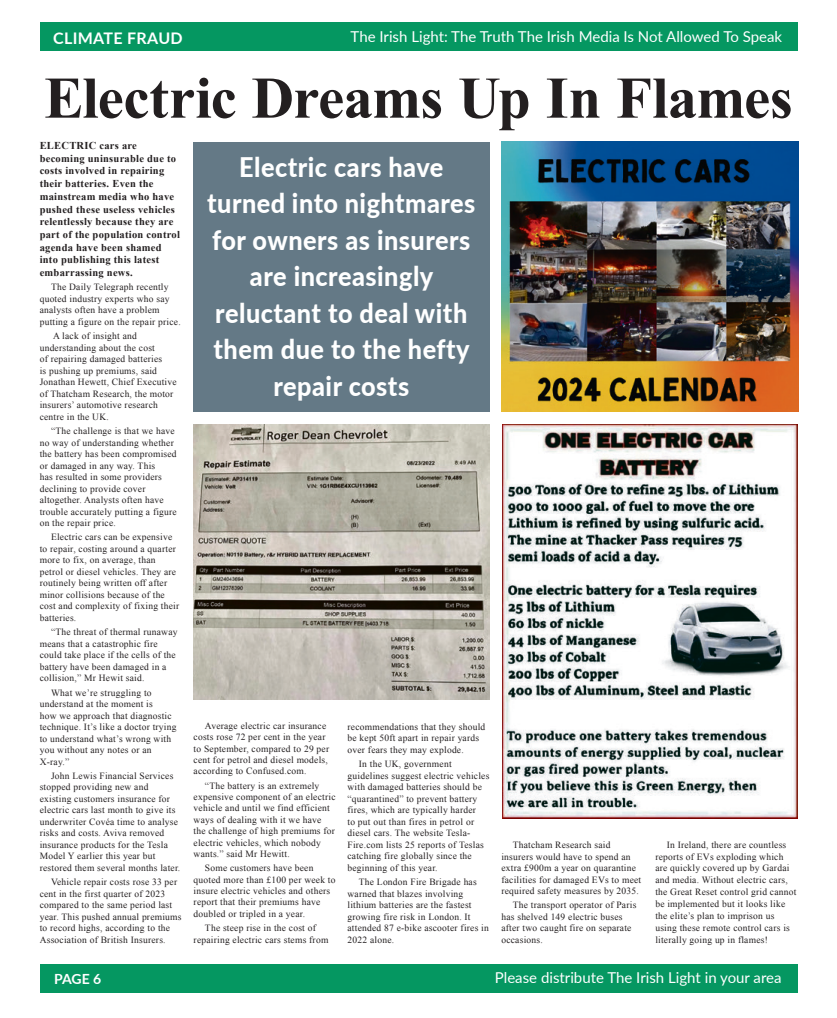
<style>
.page{position:relative;width:837px;height:1018px;background:#fff}
.page>*{position:absolute;margin:0;border:0;box-sizing:border-box;transform-origin:0 0}
.t1{font:700 59px "Times New Roman";letter-spacing:-.015em;color:#231f20}
.t2{font:800 27px/36.5px "Lato";letter-spacing:.02em;color:#fff;text-align:center;scale:.93 1}
.t3{font:700 16px "Lato";letter-spacing:.02em;color:#fff}
.t4{font:15px "Lato";color:#fff}
.t5{font:700 14px "Lato";color:#fff}
.t6{font:700 10.5px/12.7px "Times New Roman";letter-spacing:.025em;color:#231f20}
.t7{font:9.5px/11.5px "Times New Roman";letter-spacing:.025em;color:#231f20}
</style>
<div class="page">
<div style="left:40px;top:964px;width:757px;height:28px;background:#059761"></div>
<div style="left:40px;top:23px;width:757px;height:28px;background:#059761"></div>
<div style="left:193px;top:142px;width:296px;height:269px;background:#647986"></div>
<img style="left:501px;top:142px;width:296px;height:269px">
<img style="left:502px;top:424px;width:295px;height:394px">
<img style="left:193px;top:425px;width:296px;height:274px">
<h3 class="t3" style="left:53px;top:26px;width:131px">CLIMATE FRAUD</h3>
<h3 class="t4" style="left:350px;top:26px;width:433px">The Irish Light: The Truth The Irish Media Is Not Allowed To Speak</h3>
<h1 class="t1" style="left:44px;top:57px;width:749px">Electric Dreams Up In Flames</h1>
<h2 class="t2" style="left:207px;top:147px;width:290px">Electric cars have turned into nightmares for owners as insurers are increasingly reluctant to deal with them due to the hefty repair costs</h2>
<p class="t6" style="left:40px;top:139px;width:142px">ELECTRIC cars are becoming uninsurable due to costs involved in repairing their batteries. Even the mainstream media who have pushed these useless vehicles relentlessly because they are part of the population control agenda have been shamed into publishing this latest embarrassing news.</p>
<p class="t7" style="left:40px;top:281px;width:142px;text-indent:11px">The Daily Telegraph recently quoted industry experts who say analysts often have a problem putting a figure on the repair price.</p>
<p class="t7" style="left:40px;top:330px;width:138px;text-indent:13px">A lack of insight and understanding about the cost<br>of repairing damaged batteries<br>is pushing up premiums, said<br>Jonathan Hewett, Chief Executive of Thatcham Research, the motor insurers’ automotive research centre in the UK.</p>
<p class="t7" style="left:40px;top:425px;width:139px;text-indent:11px">“The challenge is that we have no way of understanding whether the battery has been compromised or damaged in any way. This<br>has resulted in some providers declining to provide cover altogether. Analysts often have trouble accurately putting a figure on the repair price.</p>
<p class="t7" style="left:40px;top:531px;width:141px;text-indent:11px">Electric cars can be expensive to repair, costing around a quarter more to fix, on average, than petrol or diesel vehicles. They are routinely being written off after minor collisions because of the cost and complexity of fixing their batteries.</p>
<p class="t7" style="left:40px;top:626px;width:139px;text-indent:11px">“The threat of thermal runaway means that a catastrophic fire could take place if the cells of the battery have been damaged in a collision,” Mr Hewit said.</p>
<p class="t7" style="left:40px;top:686px;width:138px;text-indent:11px">What we’re struggling to understand at the moment is<br>how we approach that diagnostic technique. It’s like a doctor trying to understand what’s wrong with you without any notes or an<br>X-ray.”</p>
<p class="t7" style="left:40px;top:770px;width:142px;text-indent:11px">John Lewis Financial Services stopped providing new and existing customers insurance for electric cars last month to give its underwriter Covéa time to analyse risks and costs. Aviva removed insurance products for the Tesla<br>Model Y earlier this year but restored them several months later.</p>
<p class="t7" style="left:40px;top:876px;width:143px;text-indent:11px">Vehicle repair costs rose 33 per cent in the first quarter of 2023 compared to the same period last year. This pushed annual premiums to record highs, according to the<br>Association of British Insurers.</p>
<p class="t7" style="left:193px;top:719px;width:137px;text-indent:11px">Average electric car insurance costs rose 72 per cent in the year to September, compared to 29 per cent for petrol and diesel models, according to Confused.com.</p>
<p class="t7" style="left:193px;top:779px;width:143px;text-indent:11px">“The battery is an extremely expensive component of an electric vehicle and until we find efficient ways of dealing with it we have the challenge of high premiums for electric vehicles, which nobody wants.” said Mr Hewitt.</p>
<p class="t7" style="left:193px;top:862px;width:143px;text-indent:11px">Some customers have been quoted more than £100 per week to insure electric vehicles and others report that their premiums have doubled or tripled in a year.</p>
<p class="t7" style="left:193px;top:922px;width:136px;text-align:center">The steep rise in the cost of repairing electric cars stems from</p>
<p class="t7" style="left:347px;top:720px;width:139px">recommendations that they should be kept 50ft apart in repair yards over fears they may explode.</p>
<p class="t7" style="left:347px;top:758px;width:143px;text-indent:11px">In the UK, government guidelines suggest electric vehicles with damaged batteries should be “quarantined” to prevent battery fires, which are typically harder<br>to put out than fires in petrol or diesel cars. The website Tesla-<br>Fire.com lists 25 reports of Teslas catching fire globally since the beginning of this year.</p>
<p class="t7" style="left:347px;top:876px;width:143px;text-indent:11px">The London Fire Brigade has warned that blazes involving lithium batteries are the fastest growing fire risk in London. It attended 87 e-bike ascooter fires in<br>2022 alone.</p>
<p class="t7" style="left:655px;top:838px;width:142px;line-height:11.9px;text-indent:11px">In Ireland, there are countless reports of EVs exploding which are quickly covered up by Gardai and media. Without electric cars, the Great Reset control grid cannot be implemented but it looks like the elite’s plan to imprison us using these remote control cars is literally going up in flames!</p>
<p class="t7" style="left:501px;top:839px;width:141px;text-indent:11px">Thatcham Research said insurers would have to spend an extra £900m a year on quarantine facilities for damaged EVs to meet required safety measures by 2035.</p>
<p class="t7" style="left:501px;top:899px;width:136px;text-indent:11px">The transport operator of Paris has shelved 149 electric buses after two caught fire on separate occasions.</p>
<h3 class="t5" style="left:54px;top:968px;width:49px">PAGE 6</h3>
<h3 class="t4" style="left:494px;top:966px;width:288px">Please distribute The Irish Light in your area</h3>
</div>
